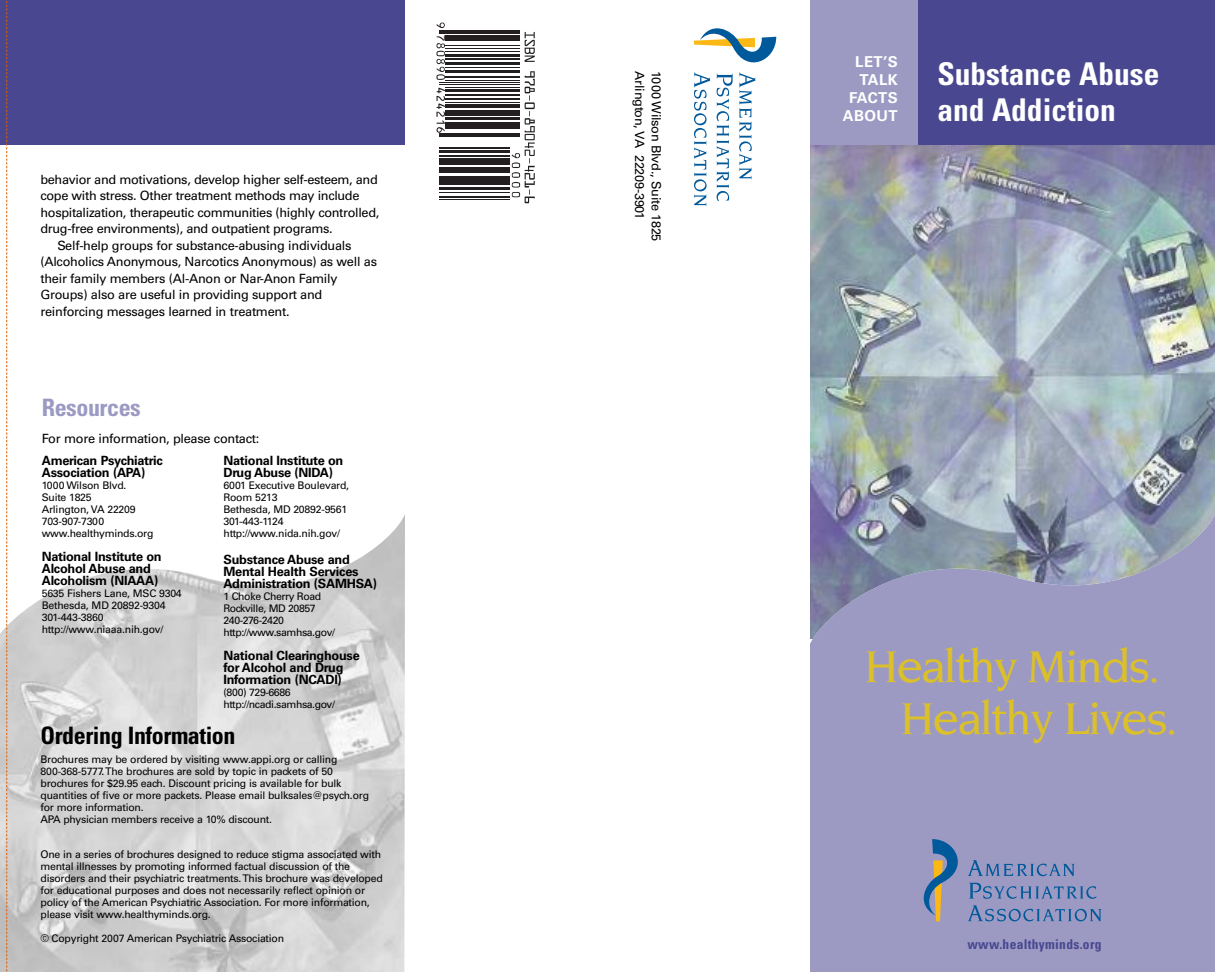
<style>
.page{position:relative;width:1215px;height:972px;background:#fff}
.page>*{position:absolute;margin:0;border:0;box-sizing:border-box;transform-origin:0 0}
.t1{font:500 48px/52.5px "Novarese";letter-spacing:-.04em;color:#dcc02a}
.t2{font:700 condensed 31.35px/35.2px "Univers";color:#fff}
.t3{font:700 condensed 24px "Univers";letter-spacing:-.02em;color:#000}
.t4{font:700 condensed 24px "Univers";letter-spacing:-.02em;color:#9c9ac3}
.t5{font:700 15px/18px "Univers";letter-spacing:.03em;color:#fff;text-align:right}
.t6{font:700 condensed 13.5px "Univers";letter-spacing:.02em;color:#48478f}
.t7{font:12.75px "Univers";letter-spacing:-.025em;color:#000}
.t8{font:700 12.75px/12px "Univers";letter-spacing:-.02em;color:#000}
.t9{font:10.5px/12px "Univers";letter-spacing:-.02em;color:#000}
.t10{font:10.5px/12px "Univers";letter-spacing:-.04em;color:#000}
</style>
<div class="page">
<svg style="left:694px;top:28px;width:82px;height:178px"></svg>
<img style="left:0;top:514px;width:405px;height:458px">
<div style="left:810px;top:475px;width:405px;height:497px;background:#9c9ac3"></div>
<svg style="left:924px;top:839px;width:178px;height:82px"></svg>
<img style="left:810px;top:145px;width:405px;height:494px">
<div style="left:810px;top:0;width:405px;height:145px;background:#48478f"></div>
<div style="left:0;top:0;width:405px;height:145px;background:#48478f"></div>
<div style="left:810px;top:0;width:108px;height:145px;background:#9c9ac3"></div>
<svg style="left:6px;top:0;width:1px;height:972px"></svg>
<hr style="left:439px;top:30px;width:81px;height:2px;background:#231f20">
<hr style="left:439px;top:33px;width:81px;height:1px;background:#231f20">
<hr style="left:446px;top:35px;width:74px;height:3px;background:#231f20">
<hr style="left:446px;top:39px;width:74px;height:2px;background:#231f20">
<hr style="left:446px;top:45px;width:74px;height:1px;background:#231f20">
<hr style="left:446px;top:48px;width:74px;height:1px;background:#231f20">
<hr style="left:446px;top:51px;width:74px;height:1px;background:#231f20">
<hr style="left:446px;top:54px;width:74px;height:3px;background:#231f20">
<hr style="left:446px;top:59px;width:74px;height:1px;background:#231f20">
<hr style="left:446px;top:62px;width:74px;height:3px;background:#231f20">
<hr style="left:446px;top:68px;width:74px;height:1px;background:#231f20">
<hr style="left:446px;top:70px;width:74px;height:3px;background:#231f20">
<hr style="left:446px;top:77px;width:74px;height:1px;background:#231f20">
<hr style="left:446px;top:80px;width:74px;height:1px;background:#231f20">
<hr style="left:439px;top:82px;width:81px;height:1px;background:#231f20">
<hr style="left:439px;top:84px;width:81px;height:1px;background:#231f20">
<hr style="left:446px;top:87px;width:74px;height:1px;background:#231f20">
<hr style="left:446px;top:89px;width:74px;height:3px;background:#231f20">
<hr style="left:446px;top:95px;width:74px;height:1px;background:#231f20">
<hr style="left:446px;top:98px;width:74px;height:2px;background:#231f20">
<hr style="left:446px;top:102px;width:74px;height:1px;background:#231f20">
<hr style="left:446px;top:104px;width:74px;height:4px;background:#231f20">
<hr style="left:446px;top:110px;width:74px;height:2px;background:#231f20">
<hr style="left:446px;top:113px;width:74px;height:3px;background:#231f20">
<hr style="left:446px;top:118px;width:74px;height:2px;background:#231f20">
<hr style="left:446px;top:122px;width:74px;height:3px;background:#231f20">
<hr style="left:446px;top:126px;width:74px;height:1px;background:#231f20">
<hr style="left:446px;top:128px;width:74px;height:1px;background:#231f20">
<hr style="left:439px;top:134px;width:81px;height:1px;background:#231f20">
<hr style="left:439px;top:136px;width:81px;height:1px;background:#231f20">
<hr style="left:439px;top:148px;width:71px;height:1px;background:#231f20">
<hr style="left:439px;top:150px;width:71px;height:2px;background:#231f20">
<hr style="left:439px;top:156px;width:71px;height:1px;background:#231f20">
<hr style="left:439px;top:158px;width:71px;height:2px;background:#231f20">
<hr style="left:439px;top:161px;width:71px;height:1px;background:#231f20">
<hr style="left:439px;top:164px;width:71px;height:1px;background:#231f20">
<hr style="left:439px;top:167px;width:71px;height:3px;background:#231f20">
<hr style="left:439px;top:171px;width:71px;height:2px;background:#231f20">
<hr style="left:439px;top:176px;width:71px;height:2px;background:#231f20">
<hr style="left:439px;top:179px;width:71px;height:1px;background:#231f20">
<hr style="left:439px;top:182px;width:71px;height:1px;background:#231f20">
<hr style="left:439px;top:184px;width:71px;height:1px;background:#231f20">
<hr style="left:439px;top:187px;width:71px;height:3px;background:#231f20">
<hr style="left:439px;top:192px;width:71px;height:1px;background:#231f20">
<hr style="left:439px;top:196px;width:71px;height:2px;background:#231f20">
<hr style="left:439px;top:200px;width:71px;height:1px;background:#231f20">
<svg style="left:525px;top:32px;width:10px;height:30px"></svg>
<svg style="left:436px;top:23px;width:9px;height:5px"></svg>
<svg style="left:436px;top:35px;width:9px;height:45px"></svg>
<svg style="left:436px;top:88px;width:9px;height:45px"></svg>
<svg style="left:512px;top:71px;width:23px;height:132px"></svg>
<p class="t7" style="left:40px;top:172px;width:339px">behavior and motivations, develop higher self-esteem, and</p>
<p class="t7" style="left:40px;top:188px;width:321px">cope with stress. Other treatment methods may include</p>
<p class="t7" style="left:40px;top:205px;width:340px">hospitalization, therapeutic communities (highly controlled,</p>
<p class="t7" style="left:40px;top:221px;width:294px">drug-free environments), and outpatient programs.</p>
<p class="t7" style="left:57px;top:238px;width:296px">Self-help groups for substance-abusing individuals</p>
<p class="t7" style="left:40px;top:254px;width:338px">(Alcoholics Anonymous, Narcotics Anonymous) as well as</p>
<p class="t7" style="left:40px;top:271px;width:299px">their family members (Al-Anon or Nar-Anon Family</p>
<p class="t7" style="left:40px;top:287px;width:283px">Groups) also are useful in providing support and</p>
<p class="t7" style="left:40px;top:304px;width:251px">reinforcing messages learned in treatment.</p>
<h3 class="t4" style="left:42px;top:393px;width:101px">Resources</h3>
<p class="t7" style="left:42px;top:431px;width:219px">For more information, please contact:</p>
<p class="t8" style="left:42px;top:455px;width:122px">American Psychiatric<br>Association (APA)</p>
<p class="t9" style="left:42px;top:480px;width:113px">1000 Wilson Blvd.<br>Suite 1825<br>Arlington, VA 22209<br>703-907-7300 www.healthyminds.org</p>
<p class="t8" style="left:42px;top:551px;width:121px">National Institute on<br>Alcohol Abuse and<br>Alcoholism (NIAAA)</p>
<p class="t9" style="left:42px;top:588px;width:142px">5635 Fishers Lane, MSC 9304<br>Bethesda, MD 20892-9304<br>301-443-3860 http://www.niaaa.nih.gov/</p>
<p class="t8" style="left:224px;top:455px;width:121px">National Institute on<br>Drug Abuse (NIDA)</p>
<p class="t9" style="left:224px;top:480px;width:127px">6001 Executive Boulevard,<br>Room 5213<br>Bethesda, MD 20892-9561<br>301-443-1124 http://www.nida.nih.gov/</p>
<p class="t8" style="left:224px;top:553px;width:155px">Substance Abuse and<br>Mental Health Services<br>Administration (SAMHSA)</p>
<p class="t10" style="left:224px;top:590px;width:113px">1 Choke Cherry Road<br>Rockville, MD 20857<br>240-276-2420 http://www.samhsa.gov/</p>
<p class="t8" style="left:224px;top:649px;width:138px">National Clearinghouse for Alcohol and Drug<br>Information (NCADI)</p>
<p class="t10" style="left:224px;top:686px;width:113px">(800) 729-6686 http://ncadi.samhsa.gov/</p>
<h3 class="t3" style="left:40px;top:720px;width:197px">Ordering Information</h3>
<p class="t9" style="left:40px;top:753px;width:330px">Brochures may be ordered by visiting www.appi.org or calling 800-368-5777.The brochures are sold by topic in packets of 50 brochures for $29.95 each. Discount pricing is available for bulk quantities of five or more packets. Please email bulksales@psych.org for more information.<br>APA physician members receive a 10% discount.</p>
<p class="t9" style="left:40px;top:848px;width:344px">One in a series of brochures designed to reduce stigma associated with mental illnesses by promoting informed factual discussion of the disorders and their psychiatric treatments.This brochure was developed for educational purposes and does not necessarily reflect opinion or policy of the American Psychiatric Association. For more information, please visit www.healthyminds.org.</p>
<p class="t9" style="left:40px;top:932px;width:245px">© Copyright 2007 American Psychiatric Association</p>
<p class="t7" style="left:647px;top:71px;width:150px;rotate:90deg">Arlington, VA 22209-3901</p>
<p class="t7" style="left:664px;top:71px;width:172px;rotate:90deg">1000 Wilson Blvd., Suite 1825</p>
<h3 class="t5" style="left:843px;top:53px;width:57px">LET’S<br>TALK<br>FACTS<br>ABOUT</h3>
<h2 class="t2" style="left:937px;top:56px;width:223px">Substance Abuse and Addiction</h2>
<h1 class="t1" style="left:900px;top:640px;width:279px;text-indent:-36px">Healthy Minds.<br>Healthy Lives.</h1>
<p class="t6" style="left:967px;top:936px;width:136px">www.healthyminds.org</p>
</div>
